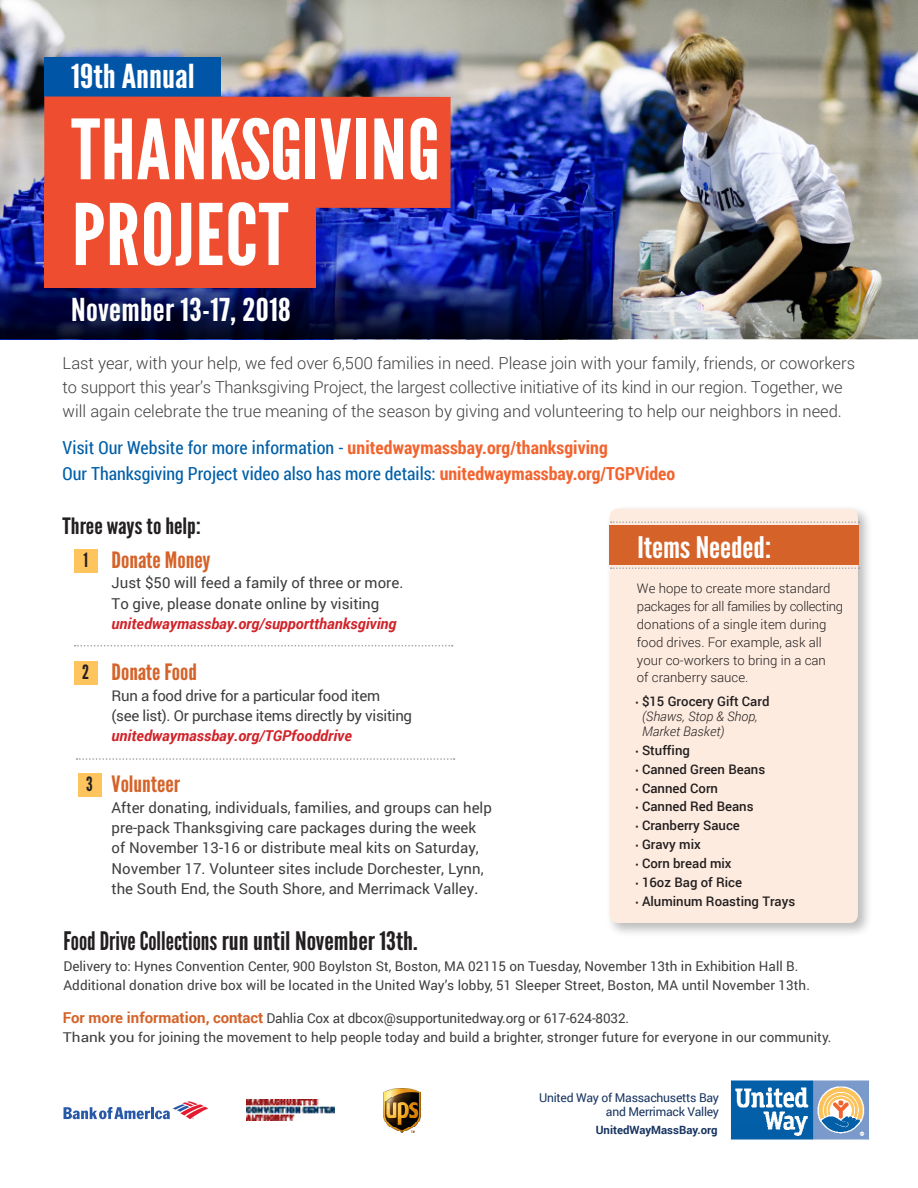
<style>
.page{position:relative;width:918px;height:1188px;background:#fff}
.page>*{position:absolute;margin:0;border:0;box-sizing:border-box;transform-origin:0 0}
.t1{font:84.6px "League Gothic";letter-spacing:.01em;color:#fff;scale:1.11 1}
.t2{font:82.8px "League Gothic";letter-spacing:.01em;color:#fff;scale:1.1 1}
.t3{font:33px "League Gothic";color:#fff;scale:1.17 1}
.t4{font:31.5px "League Gothic";letter-spacing:.01em;color:#fff;scale:1.17 1}
.t5{font:29.7px "League Gothic";color:#fff;scale:1.15 1}
.t6{font:25.5px "League Gothic";color:#231f20}
.t7{font:22.5px "League Gothic";color:#d56329;scale:1.15 1}
.t8{font:22.5px "League Gothic";color:#231f20;scale:1.16 1}
.t9{font:22.5px "League Gothic";color:#d56329;scale:1.14 1}
.t10{font:19.65px "League Gothic";color:#231f20}
.t11{font:18px "Roboto Condensed";color:#015fa8}
.t12{font:300 16.5px/24px "Roboto";color:#3e3e3f}
.t13{font:15px/20.2px "Roboto";color:#3e3e3f}
.t14{font:15px/20.2px "Roboto";letter-spacing:-.02em;color:#3e3e3f}
.t15{font:13.5px/19.5px "Roboto";letter-spacing:.005em;color:#3e3e3f}
.t16{font:13.5px "Roboto";letter-spacing:.005em;color:#3e3e3f;scale:1.14 1}
.t17{font:300 13.2px/17.9px "Roboto";color:#231f20}
.t18{font:500 13.2px "Roboto";color:#231f20}
.t19{font:italic 300 13.2px/14.9px "Roboto";color:#231f20}
.t20{font:12.15px/14px "Roboto";letter-spacing:-.02em;color:#183460;text-align:right}
.t21{font:700 11.4px "Roboto";color:#183460}
.s1{font-weight:700;color:#f2642f}
.s2{font-weight:700;font-style:italic;color:#d1232a}
.s3{color:#231f20}
.s4{font-weight:500;font-style:normal;font-size:8.85px}
.s5{font-weight:500;font-style:normal}
.s6{font-size:8.85px}
.s7{font-weight:700;font-size:15px;color:#d56329}
</style>
<div class="page">
<img style="left:0;top:0;width:280px;height:257px">
<img style="left:280px;top:0;width:638px;height:339px">
<div style="left:78px;top:773px;width:24px;height:24px;background:#fec45d"></div>
<div style="left:74px;top:549px;width:24px;height:24px;background:#fec45d"></div>
<div style="left:74px;top:661px;width:24px;height:24px;background:#fec45d"></div>
<svg style="left:75px;top:645px;width:378px;height:2px"></svg>
<svg style="left:77px;top:758px;width:378px;height:2px"></svg>
<div style="left:606px;top:505px;width:266px;height:432px;background:#231f20;opacity:.3"></div>
<div style="left:610px;top:509px;width:248px;height:414px;background:#fdebdf;border-radius:8px"></div>
<svg style="left:611px;top:567px;width:249px;height:2px"></svg>
<svg style="left:611px;top:521px;width:249px;height:2px"></svg>
<div style="left:609px;top:525px;width:250px;height:40px;background:#d56329"></div>
<div style="left:44px;top:57px;width:176px;height:39px;background:#0155a7"></div>
<img style="left:0;top:257px;width:667px;height:82px">
<img style="left:730px;top:1080px;width:139px;height:60px">
<div style="left:44px;top:96px;width:407px;height:112px;background:#ef4d30"></div>
<div style="left:44px;top:184px;width:272px;height:104px;background:#ef4d30"></div>
<img style="left:384px;top:1088px;width:36px;height:44px">
<img style="left:246px;top:1100px;width:89px;height:21px">
<svg style="left:64px;top:1101px;width:144px;height:18px"></svg>
<p class="t3" style="left:71px;top:57px;width:107px">19th Annual</p>
<p class="t2" style="left:71px;top:100px;width:337px">THANKSGIVING</p>
<p class="t1" style="left:72px;top:184px;width:196px">PROJECT</p>
<p class="t4" style="left:71px;top:291px;width:189px">November 13-17, 2018</p>
<p class="t12" style="left:63px;top:351px;width:794px">Last year, with your help, we fed over 6,500 families in need. Please join with your family, friends, or coworkers to support this year’s Thanksgiving Project, the largest collective initiative of its kind in our region. Together, we will again celebrate the true meaning of the season by giving and volunteering to help our neighbors in need.</p>
<p class="t11" style="left:63px;top:435px;width:547px">Visit Our Website for more information - <span class="s1">unitedwaymassbay.org/thanksgiving</span></p>
<p class="t11" style="left:63px;top:461px;width:614px">Our Thanksgiving Project video also has more details: <span class="s1">unitedwaymassbay.org/TGPVideo</span></p>
<p class="t8" style="left:63px;top:512px;width:121px">Three ways to help:</p>
<p class="t10" style="left:83px;top:549px;width:6px">1</p>
<p class="t10" style="left:82px;top:660px;width:9px">2</p>
<p class="t10" style="left:86px;top:772px;width:8px">3</p>
<p class="t7" style="left:112px;top:547px;width:88px">Donate Money</p>
<p class="t13" style="left:112px;top:572px;width:293px">Just $50 will feed a family of three or more.<br>To give, please donate online by visiting <span class="s2">unitedwaymassbay.org/supportthanksgiving</span></p>
<p class="t9" style="left:112px;top:659px;width:76px">Donate Food</p>
<p class="t14" style="left:112px;top:685px;width:302px">Run a food drive for a particular food item<br>(see list). Or purchase items directly by visiting <span class="s2">unitedwaymassbay.org/TGPfooddrive</span></p>
<p class="t7" style="left:112px;top:771px;width:61px">Volunteer</p>
<p class="t13" style="left:112px;top:797px;width:382px">After donating, individuals, families, and groups can help pre-pack Thanksgiving care packages during the week of November 13-16 or distribute meal kits on Saturday, November 17. Volunteer sites include Dorchester, Lynn, the South End, the South Shore, and Merrimack Valley<span class="s3">.</span></p>
<p class="t5" style="left:638px;top:530px;width:118px">Items Needed:</p>
<p class="t17" style="left:637px;top:579px;width:208px">We hope to create more standard packages for all families by collecting donations of a single item during food drives. For example, ask all your co-workers to bring in a can<br>of cranberry sauce.</p>
<p class="t19" style="left:642px;top:694px;width:129px;text-indent:-6px"><span class="s4">•</span> <span class="s5">$15 Grocery Gift Card </span>(Shaws, Stop &amp; Shop,<br>Market Basket)</p>
<p class="t18" style="left:636px;top:741px;width:56px"><span class="s6">•</span> Stuffing</p>
<p class="t18" style="left:636px;top:760px;width:131px"><span class="s6">•</span> Canned Green Beans</p>
<p class="t18" style="left:636px;top:779px;width:84px"><span class="s6">•</span> Canned Corn</p>
<p class="t18" style="left:636px;top:797px;width:119px"><span class="s6">•</span> Canned Red Beans</p>
<p class="t18" style="left:636px;top:816px;width:106px"><span class="s6">•</span> Cranberry Sauce</p>
<p class="t18" style="left:636px;top:835px;width:67px"><span class="s6">•</span> Gravy mix</p>
<p class="t18" style="left:636px;top:854px;width:98px"><span class="s6">•</span> Corn bread mix</p>
<p class="t18" style="left:636px;top:873px;width:108px"><span class="s6">•</span> 16oz Bag of Rice</p>
<p class="t18" style="left:636px;top:892px;width:161px"><span class="s6">•</span> Aluminum Roasting Trays</p>
<p class="t6" style="left:64px;top:925px;width:356px">Food Drive Collections run until November 13th.</p>
<p class="t15" style="left:64px;top:956px;width:748px">Delivery to: Hynes Convention Center, 900 Boylston St, Boston, MA 02115 on Tuesday, November 13th in Exhibition Hall B.<br>Additional donation drive box will be located in the United Way’s lobby, 51 Sleeper Street, Boston, MA until November 13th.</p>
<p class="t15" style="left:63px;top:1008px;width:568px"><span class="s7">For more information, contact</span> Dahlia Cox at dbcox@supportunitedway.org or 617-624-8032.</p>
<p class="t16" style="left:63px;top:1028px;width:676px">Thank you for joining the movement to help people today and build a brighter, stronger future for everyone in our community.</p>
<p class="t20" style="left:539px;top:1090px;width:181px">United Way of Massachusetts Bay and Merrimack Valley</p>
<p class="t21" style="left:596px;top:1122px;width:123px">UnitedWayMassBay.org</p>
</div>
